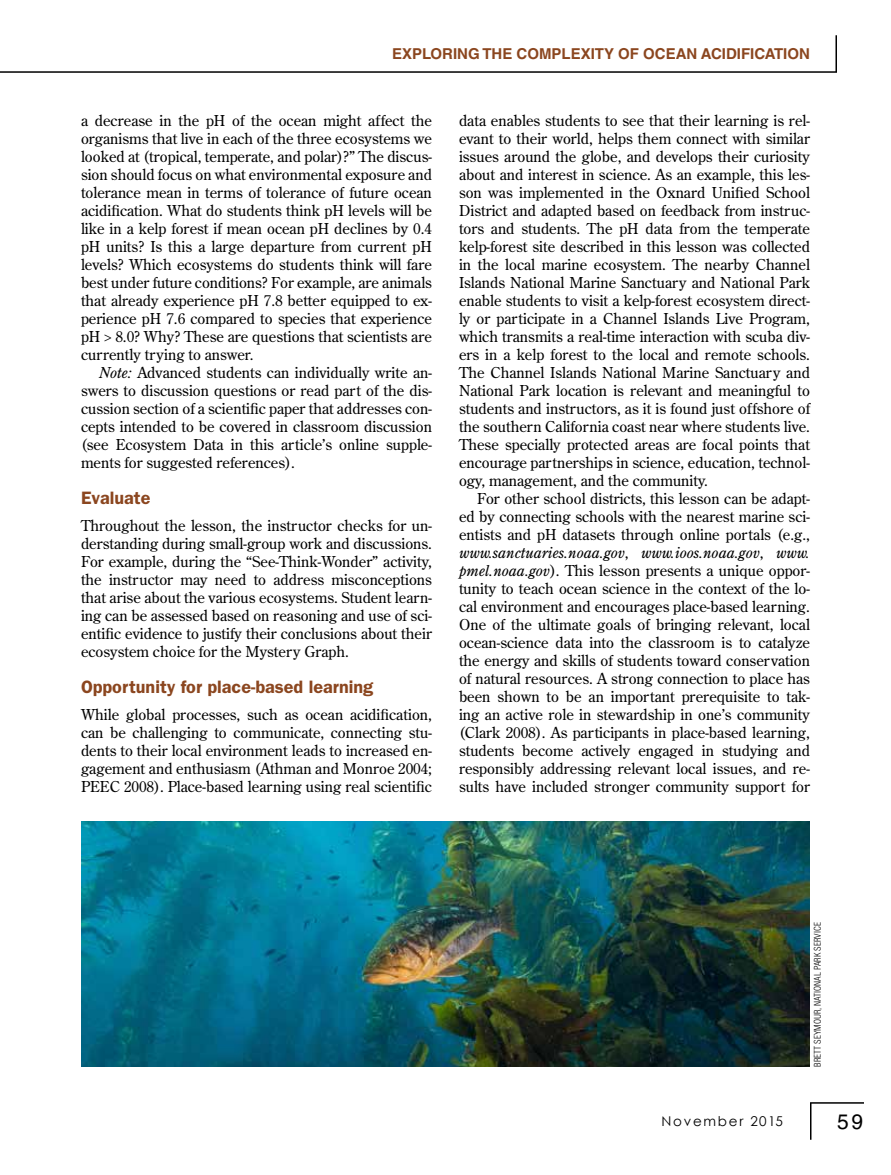
<style>
.page{position:relative;width:891px;height:1175px;background:#fff}
.page>*{position:absolute;margin:0;border:0;box-sizing:border-box;transform-origin:0 0}
.t1{font:21px "Helvetica LT Std";color:#000}
.t2{font:600 18px "ITC Franklin Gothic Std";color:#8b461f}
.t3{font:15px/18px "Century Old Style Std";color:#000;text-align:justify}
.t4{font:700 15px "Helvetica LT Std";color:#8b461f}
.t5{font:13.5px "Century Gothic";letter-spacing:.13em;color:#000}
.t6{font:300 condensed 9px "Helvetica LT Std";color:#000}
.s1{font-style:italic}
</style>
<div class="page">
<hr style="left:0;top:71px;width:837px;height:2px;background:#000">
<hr style="left:836px;top:35px;width:1px;height:37px;background:#000">
<img style="left:81px;top:821px;width:729px;height:245px">
<hr style="left:810px;top:1102px;width:54px;height:1px;background:#000">
<hr style="left:810px;top:1103px;width:2px;height:36px;background:#000">
<p class="t4" style="left:392px;top:45px;width:419px">EXPLORING THE COMPLEXITY OF OCEAN ACIDIFICATION</p>
<p class="t3" style="left:81px;top:111px;width:353px">a decrease in the pH of the ocean might affect the organisms that live in each of the three ecosystems we looked at (tropical, temperate, and polar)?” The discus&shy;sion should focus on what environmental exposure and tolerance mean in terms of tolerance of future ocean acidification. What do students think pH levels will be like in a kelp forest if mean ocean pH declines by 0.4 pH units? Is this a large departure from current pH levels? Which ecosystems do students think will fare best under future conditions? For example, are animals that already experience pH 7.8 better equipped to ex&shy;perience pH 7.6 compared to species that experience pH &gt; 8.0? Why? These are questions that scientists are currently trying to answer.</p>
<p class="t3" style="left:81px;top:363px;width:353px;text-indent:18px"><span class="s1">Note:</span> Advanced students can individually write an&shy;swers to discussion questions or read part of the dis&shy;cussion section of a scientific paper that addresses con&shy;cepts intended to be covered in classroom discussion (see Ecosystem Data in this article’s online supple&shy;ments for suggested references).</p>
<p class="t2" style="left:81px;top:487px;width:71px">Evaluate</p>
<p class="t3" style="left:81px;top:516px;width:353px">Throughout the lesson, the instructor checks for un&shy;derstanding during small-group work and discussions.<br>For example, during the “See-Think-Wonder” activity, the instructor may need to address misconceptions that arise about the various ecosystems. Student learn&shy;ing can be assessed based on reasoning and use of sci&shy;entific evidence to justify their conclusions about their ecosystem choice for the Mystery Graph.</p>
<p class="t2" style="left:81px;top:676px;width:294px">Opportunity for place-based learning</p>
<p class="t3" style="left:81px;top:705px;width:353px">While global processes, such as ocean acidification, can be challenging to communicate, connecting stu&shy;dents to their local environment leads to increased en&shy;gagement and enthusiasm (Athman and Monroe 2004; PEEC 2008). Place-based learning using real scientific</p>
<p class="t3" style="left:459px;top:111px;width:353px">data enables students to see that their learning is rel&shy;evant to their world, helps them connect with similar issues around the globe, and develops their curiosity about and interest in science. As an example, this les&shy;son was implemented in the Oxnard Unified School District and adapted based on feedback from instruc&shy;tors and students. The pH data from the temperate kelp-forest site described in this lesson was collected in the local marine ecosystem. The nearby Channel Islands National Marine Sanctuary and National Park enable students to visit a kelp-forest ecosystem direct&shy;ly or participate in a Channel Islands Live Program, which transmits a real-time interaction with scuba div&shy;ers in a kelp forest to the local and remote schools.<br>The Channel Islands National Marine Sanctuary and National Park location is relevant and meaningful to students and instructors, as it is found just offshore of the southern California coast near where students live.<br>These specially protected areas are focal points that encourage partnerships in science, education, technol&shy;ogy, management, and the community.</p>
<p class="t3" style="left:459px;top:489px;width:353px;text-indent:18px">For other school districts, this lesson can be adapt&shy;ed by connecting schools with the nearest marine sci&shy;entists and pH datasets through online portals (e.g., <span class="s1">www.sanctuaries.noaa.gov</span>, <span class="s1">www.ioos.noaa.gov</span>, <span class="s1">www. pmel.noaa.gov</span>). This lesson presents a unique oppor&shy;tunity to teach ocean science in the context of the lo&shy;cal environment and encourages place-based learning.<br>One of the ultimate goals of bringing relevant, local ocean-science data into the classroom is to catalyze the energy and skills of students toward conservation of natural resources. A strong connection to place has been shown to be an important prerequisite to tak&shy;ing an active role in stewardship in one’s community (Clark 2008). As participants in place-based learning, students become actively engaged in studying and responsibly addressing relevant local issues, and re&shy;sults have included stronger community support for</p>
<p class="t6" style="left:812px;top:1066px;width:146px;rotate:-90deg">BRETT SEYMOUR, NATIONAL PARK SERVICE</p>
<p class="t5" style="left:661px;top:1112px;width:123px">November 2015</p>
<h1 class="t1" style="left:837px;top:1108px;width:28px">59</h1>
</div>
